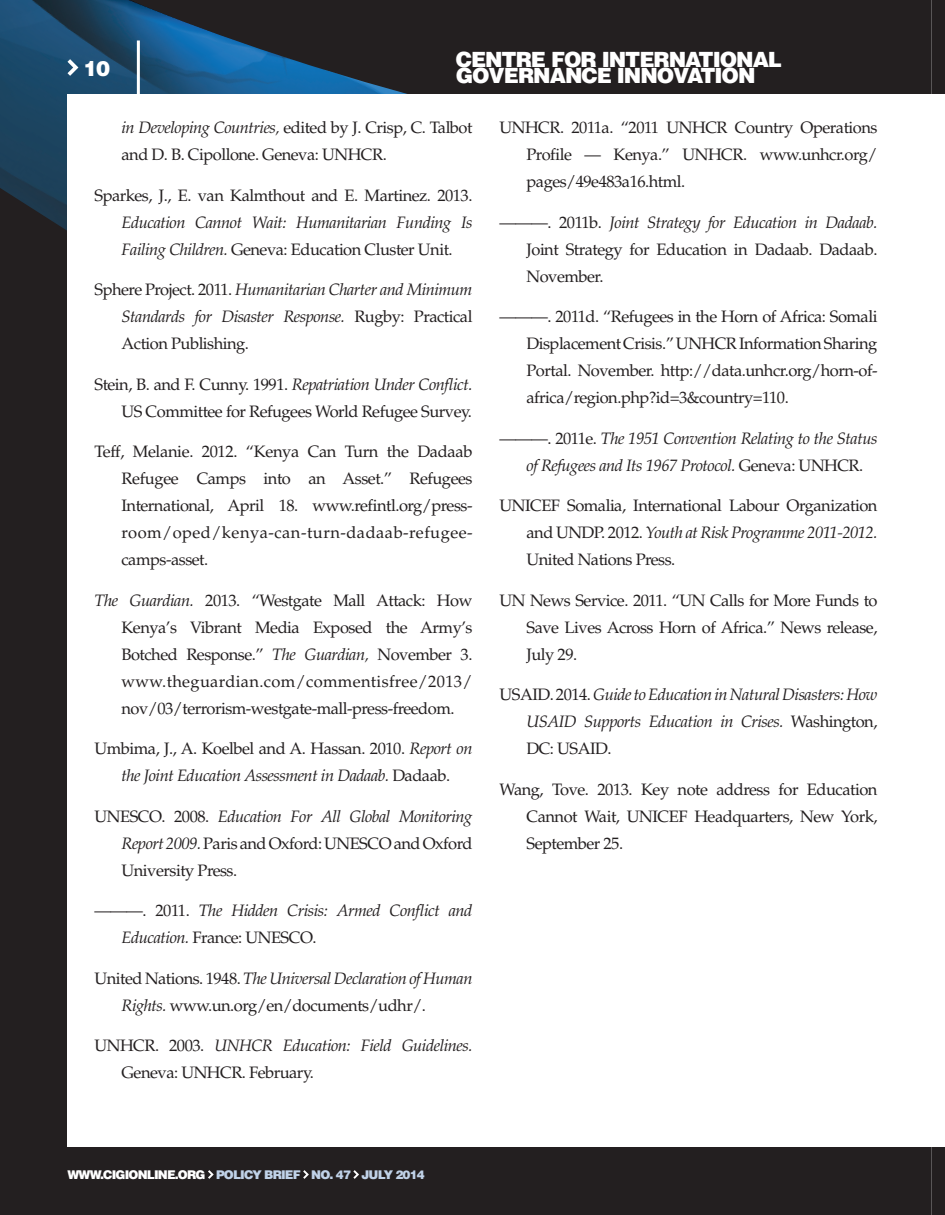
<style>
.page{position:relative;width:945px;height:1215px;background:#fff}
.page>*{position:absolute;margin:0;border:0;box-sizing:border-box;transform-origin:0 0}
.t1{font:900 21px/16.5px "Helvetica LT Std";letter-spacing:-.05em;color:#fff}
.t2{font:16.5px/27px "Palatino LT Std";letter-spacing:-.03em;color:#231f20;text-align:justify}
.t3{font:italic 16.5px/27px "Palatino LT Std";letter-spacing:-.03em;color:#231f20}
.t4{font:900 12px "Helvetica LT Std";letter-spacing:-.07em;color:#c0d2e8}
.s1{font-style:italic}
.s2{font-style:normal}
.s3{color:#fff}
</style>
<div class="page">
<svg style="left:932px;top:1148px;width:13px;height:67px"></svg>
<img style="left:932px;top:0;width:13px;height:94px">
<div style="left:0;top:399px;width:932px;height:816px;background:#231f20"></div>
<img style="left:0;top:0;width:932px;height:399px">
<svg style="left:67px;top:59px;width:11px;height:17px"></svg>
<svg style="left:208px;top:1170px;width:6px;height:9px"></svg>
<svg style="left:303px;top:1170px;width:6px;height:9px"></svg>
<svg style="left:353px;top:1170px;width:6px;height:9px"></svg>
<hr style="left:137px;top:40px;width:3px;height:54px;background:#fff">
<div style="left:68px;top:94px;width:864px;height:1054px;background:#fff"></div>
<p class="t1" style="left:83px;top:60px;width:28px">10</p>
<p class="t1" style="left:456px;top:51px;width:328px">CENTRE FOR INTERNATIONAL<br>GOVERNANCE INNOVATION</p>
<p class="t2" style="left:122px;top:115px;width:353px"><span class="s1">in Developing Countries,</span> edited by J. Crisp, C. Talbot and D. B. Cipollone. Geneva: UNHCR.</p>
<p class="t2" style="left:95px;top:182px;width:379px">Sparkes, J., E. van Kalmthout and E. Martinez. 2013.</p>
<p class="t3" style="left:122px;top:209px;width:352px">Education Cannot Wait: Humanitarian Funding Is<br>Failing Children. <span class="s2">Geneva: Education Cluster Unit.</span></p>
<p class="t3" style="left:122px;top:277px;width:353px;text-align:justify;text-indent:-27px"><span class="s2">Sphere Project. 2011.</span> Humanitarian Charter and Minimum Standards for Disaster Response. <span class="s2">Rugby: Practical Action Publishing.</span></p>
<p class="t2" style="left:95px;top:371px;width:380px;text-align:right">Stein, B. and F. Cunny. 1991. <span class="s1">Repatriation Under Conflict.<br></span>US Committee for Refugees World Refugee Survey.</p>
<p class="t2" style="left:122px;top:439px;width:353px;text-indent:-27px">Teff, Melanie. 2012. “Kenya Can Turn the Dadaab Refugee Camps into an Asset.” Refugees International, April 18. www.refintl.org/press&shy;room/oped/kenya-can-turn-dadaab-refugee&shy;camps-asset.</p>
<p class="t2" style="left:122px;top:587px;width:353px;text-indent:-27px"><span class="s1">The Guardian.</span> 2013. “Westgate Mall Attack: How Kenya’s Vibrant Media Exposed the Army’s Botched Response.” <span class="s1">The Guardian,</span> November 3. www.theguardian.com/commentisfree/2013/ nov/03/terrorism-westgate-mall-press-freedom.</p>
<p class="t3" style="left:95px;top:736px;width:380px;text-align:center"><span class="s2">Umbima, J., A. Koelbel and A. Hassan. 2010.</span> Report on the Joint Education Assessment in Dadaab. <span class="s2">Dadaab.</span></p>
<p class="t2" style="left:122px;top:803px;width:353px;text-indent:-27px">UNESCO. 2008. <span class="s1">Education For All Global Monitoring Report 2009.</span> Paris and Oxford: UNESCO and Oxford University Press.</p>
<p class="t3" style="left:122px;top:898px;width:352px;text-indent:-27px"><span class="s2">———. 2011.</span> The Hidden Crisis: Armed Conflict and<br>Education. <span class="s2">France: UNESCO.</span></p>
<p class="t2" style="left:122px;top:965px;width:353px;text-indent:-27px">United Nations. 1948. <span class="s1">The Universal Declaration of Human<br>Rights.</span> www.un.org/en/documents/udhr/.</p>
<p class="t2" style="left:122px;top:1033px;width:353px;text-indent:-27px">UNHCR. 2003. <span class="s1">UNHCR Education: Field Guidelines.<br></span>Geneva: UNHCR. February.</p>
<p class="t2" style="left:527px;top:115px;width:352px;text-indent:-27px">UNHCR. 2011a. “2011 UNHCR Country Operations Profile — Kenya.” UNHCR. www.unhcr.org/ pages/49e483a16.html.</p>
<p class="t2" style="left:527px;top:209px;width:353px;text-indent:-27px">———. 2011b. <span class="s1">Joint Strategy for Education in Dadaab.<br></span>Joint Strategy for Education in Dadaab. Dadaab.<br>November.</p>
<p class="t2" style="left:527px;top:304px;width:353px;text-indent:-27px">———. 2011d. “Refugees in the Horn of Africa: Somali Displacement Crisis.” UNHCR Information Sharing Portal. November. http://data.unhcr.org/horn-of&shy;africa/region.php?id=3&amp;country=110.</p>
<p class="t3" style="left:527px;top:425px;width:352px;text-indent:-27px"><span class="s2">———. 2011e.</span> The 1951 Convention Relating to the Status of Refugees and Its 1967 Protocol. <span class="s2">Geneva: UNHCR.</span></p>
<p class="t2" style="left:527px;top:493px;width:353px;text-indent:-27px">UNICEF Somalia, International Labour Organization and UNDP. 2012. <span class="s1">Youth at Risk Programme 2011-2012.<br></span>United Nations Press.</p>
<p class="t2" style="left:527px;top:587px;width:353px;text-indent:-27px">UN News Service. 2011. “UN Calls for More Funds to Save Lives Across Horn of Africa.” News release, July 29.</p>
<p class="t3" style="left:527px;top:682px;width:353px;text-align:justify;text-indent:-27px"><span class="s2">USAID. 2014.</span> Guide to Education in Natural Disasters: How USAID Supports Education in Crises. <span class="s2">Washington, DC: USAID.</span></p>
<p class="t2" style="left:527px;top:776px;width:353px;text-indent:-27px">Wang, Tove. 2013. Key note address for Education Cannot Wait, UNICEF Headquarters, New York, September 25.</p>
<p class="t4" style="left:68px;top:1167px;width:310px"><span class="s3">WWW.CIGIONLINE.ORG</span> POLICY BRIEF NO. 47 July</p>
<p class="t4" style="left:395px;top:1167px;width:31px">2014</p>
</div>
